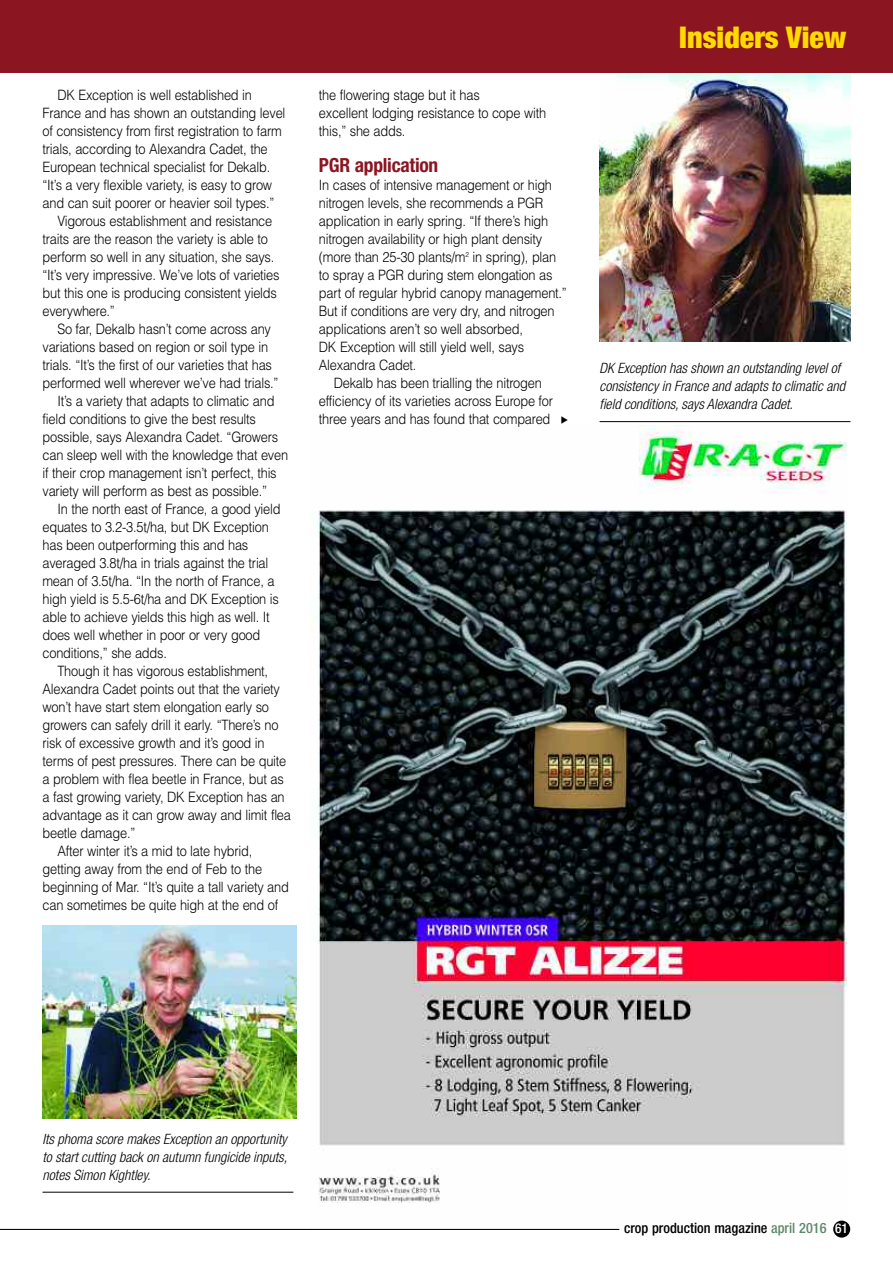
<style>
.page{position:relative;width:893px;height:1263px;background:#fff}
.page>*{position:absolute;margin:0;border:0;box-sizing:border-box;transform-origin:0 0}
.t1{font:900 condensed 30px "Helvetica Neue";color:#ffd902}
.t2{font:700 condensed 19.5px "Helvetica Neue";letter-spacing:-.015em;color:#8b1622}
.t3{font:300 14.25px/18px "Helvetica";letter-spacing:-.015em;color:#000;scale:.9 1}
.t4{font:italic 300 condensed 14.25px/18px "Helvetica Neue";color:#000}
.t5{font:500 condensed 14.25px "Helvetica Neue";color:#000}
.s1{color:#60896c}
.s2{font-size:13.5px;color:#fff}
</style>
<div class="page">
<img style="left:311px;top:425px;width:535px;height:805px">
<img style="left:600px;top:72px;width:250px;height:269px">
<hr style="left:600px;top:421px;width:250px;height:1px;background:#000">
<img style="left:43px;top:925px;width:253px;height:194px">
<hr style="left:43px;top:1192px;width:250px;height:1px;background:#000">
<div style="left:0;top:0;width:893px;height:72px;background:#8b1622"></div>
<div style="left:833px;top:1220px;width:17px;height:17px;background:#000;border-radius:50%"></div>
<hr style="left:0;top:1229px;width:619px;height:1px;background:#000">
<p class="t3" style="left:57px;top:86px;width:218px">DK Exception is well established in</p>
<p class="t3" style="left:43px;top:104px;width:271px">France and has shown an outstanding level</p>
<p class="t3" style="left:43px;top:122px;width:268px">of consistency from first registration to farm</p>
<p class="t3" style="left:43px;top:140px;width:252px">trials, according to Alexandra Cadet, the</p>
<p class="t3" style="left:43px;top:158px;width:254px">European technical specialist for Dekalb.</p>
<p class="t3" style="left:43px;top:176px;width:257px">“It’s a very flexible variety, is easy to grow</p>
<p class="t3" style="left:43px;top:194px;width:259px">and can suit poorer or heavier soil types.”</p>
<p class="t3" style="left:57px;top:212px;width:240px">Vigorous establishment and resistance</p>
<p class="t3" style="left:43px;top:230px;width:252px">traits are the reason the variety is able to</p>
<p class="t3" style="left:43px;top:248px;width:259px">perform so well in any situation, she says.</p>
<p class="t3" style="left:43px;top:266px;width:265px">“It’s very impressive. We’ve lots of varieties</p>
<p class="t3" style="left:43px;top:284px;width:262px">but this one is producing consistent yields</p>
<p class="t3" style="left:43px;top:302px;width:82px">everywhere.”</p>
<p class="t3" style="left:57px;top:320px;width:239px">So far, Dekalb hasn’t come across any</p>
<p class="t3" style="left:43px;top:338px;width:252px">variations based on region or soil type in</p>
<p class="t3" style="left:43px;top:356px;width:257px">trials. “It’s the first of our varieties that has</p>
<p class="t3" style="left:43px;top:374px;width:264px">performed well wherever we’ve had trials.”</p>
<p class="t3" style="left:57px;top:392px;width:243px">It’s a variety that adapts to climatic and</p>
<p class="t3" style="left:43px;top:410px;width:239px">field conditions to give the best results</p>
<p class="t3" style="left:43px;top:428px;width:263px">possible, says Alexandra Cadet. “Growers</p>
<p class="t3" style="left:43px;top:446px;width:274px">can sleep well with the knowledge that even</p>
<p class="t3" style="left:43px;top:464px;width:262px">if their crop management isn’t perfect, this</p>
<p class="t3" style="left:43px;top:482px;width:251px">variety will perform as best as possible.”</p>
<p class="t3" style="left:57px;top:500px;width:250px">In the north east of France, a good yield</p>
<p class="t3" style="left:43px;top:518px;width:253px">equates to 3.2-3.5t/ha, but DK Exception</p>
<p class="t3" style="left:43px;top:536px;width:230px">has been outperforming this and has</p>
<p class="t3" style="left:43px;top:554px;width:252px">averaged 3.8t/ha in trials against the trial</p>
<p class="t3" style="left:43px;top:572px;width:259px">mean of 3.5t/ha. “In the north of France, a</p>
<p class="t3" style="left:43px;top:590px;width:264px">high yield is 5.5-6t/ha and DK Exception is</p>
<p class="t3" style="left:43px;top:608px;width:254px">able to achieve yields this high as well. It</p>
<p class="t3" style="left:43px;top:626px;width:244px">does well whether in poor or very good</p>
<p class="t3" style="left:43px;top:644px;width:140px">conditions,” she adds.</p>
<p class="t3" style="left:57px;top:662px;width:236px">Though it has vigorous establishment,</p>
<p class="t3" style="left:43px;top:680px;width:265px">Alexandra Cadet points out that the variety</p>
<p class="t3" style="left:43px;top:698px;width:253px">won’t have start stem elongation early so</p>
<p class="t3" style="left:43px;top:716px;width:264px">growers can safely drill it early. “There’s no</p>
<p class="t3" style="left:43px;top:734px;width:248px">risk of excessive growth and it’s good in</p>
<p class="t3" style="left:43px;top:752px;width:272px">terms of pest pressures. There can be quite</p>
<p class="t3" style="left:43px;top:770px;width:270px">a problem with flea beetle in France, but as</p>
<p class="t3" style="left:43px;top:788px;width:271px">a fast growing variety, DK Exception has an</p>
<p class="t3" style="left:43px;top:806px;width:278px">advantage as it can grow away and limit flea</p>
<p class="t3" style="left:43px;top:824px;width:105px">beetle damage.”</p>
<p class="t3" style="left:57px;top:842px;width:218px">After winter it’s a mid to late hybrid,</p>
<p class="t3" style="left:43px;top:860px;width:246px">getting away from the end of Feb to the</p>
<p class="t3" style="left:43px;top:878px;width:275px">beginning of Mar. “It’s quite a tall variety and</p>
<p class="t3" style="left:43px;top:896px;width:264px">can sometimes be quite high at the end of</p>
<p class="t3" style="left:319px;top:86px;width:254px">the flowering stage but it has<br>excellent lodging resistance to cope with this,” she adds.</p>
<h2 class="t2" style="left:319px;top:158px;width:121px">PGR application</h2>
<p class="t3" style="left:319px;top:176px;width:261px">In cases of intensive management or high</p>
<p class="t3" style="left:319px;top:194px;width:251px">nitrogen levels, she recommends a PGR</p>
<p class="t3" style="left:319px;top:212px;width:256px">application in early spring. “If there’s high</p>
<p class="t3" style="left:319px;top:230px;width:250px">nitrogen availability or high plant density</p>
<p class="t3" style="left:319px;top:248px;width:265px">(more than 25-30 plants/m<sup>2</sup> in spring), plan</p>
<p class="t3" style="left:319px;top:266px;width:261px">to spray a PGR during stem elongation as</p>
<p class="t3" style="left:319px;top:284px;width:277px">part of regular hybrid canopy management.”</p>
<p class="t3" style="left:319px;top:302px;width:263px">But if conditions are very dry, and nitrogen</p>
<p class="t3" style="left:319px;top:320px;width:228px">applications aren’t so well absorbed,</p>
<p class="t3" style="left:319px;top:338px;width:230px">DK Exception will still yield well, says</p>
<p class="t3" style="left:319px;top:356px;width:110px">Alexandra Cadet.</p>
<p class="t3" style="left:334px;top:374px;width:233px">Dekalb has been trialling the nitrogen</p>
<p class="t3" style="left:319px;top:392px;width:262px">efficiency of its varieties across Europe for</p>
<p class="t3" style="left:319px;top:410px;width:259px">three years and has found that compared</p>
<h1 class="t1" style="left:679px;top:27px;width:168px">Insiders View</h1>
<p class="t4" style="left:600px;top:360px;width:247px">DK Exception has shown an outstanding level of consistency in France and adapts to climatic and field conditions, says Alexandra Cadet.</p>
<p class="t4" style="left:43px;top:1131px;width:246px;text-align:justify">Its phoma score makes Exception an opportunity to start cutting back on autumn fungicide inputs, notes Simon Kightley.</p>
<p class="t5" style="left:624px;top:1223px;width:225px">crop production magazine <span class="s1">april 2016</span> <span class="s2">61</span></p>
</div>
